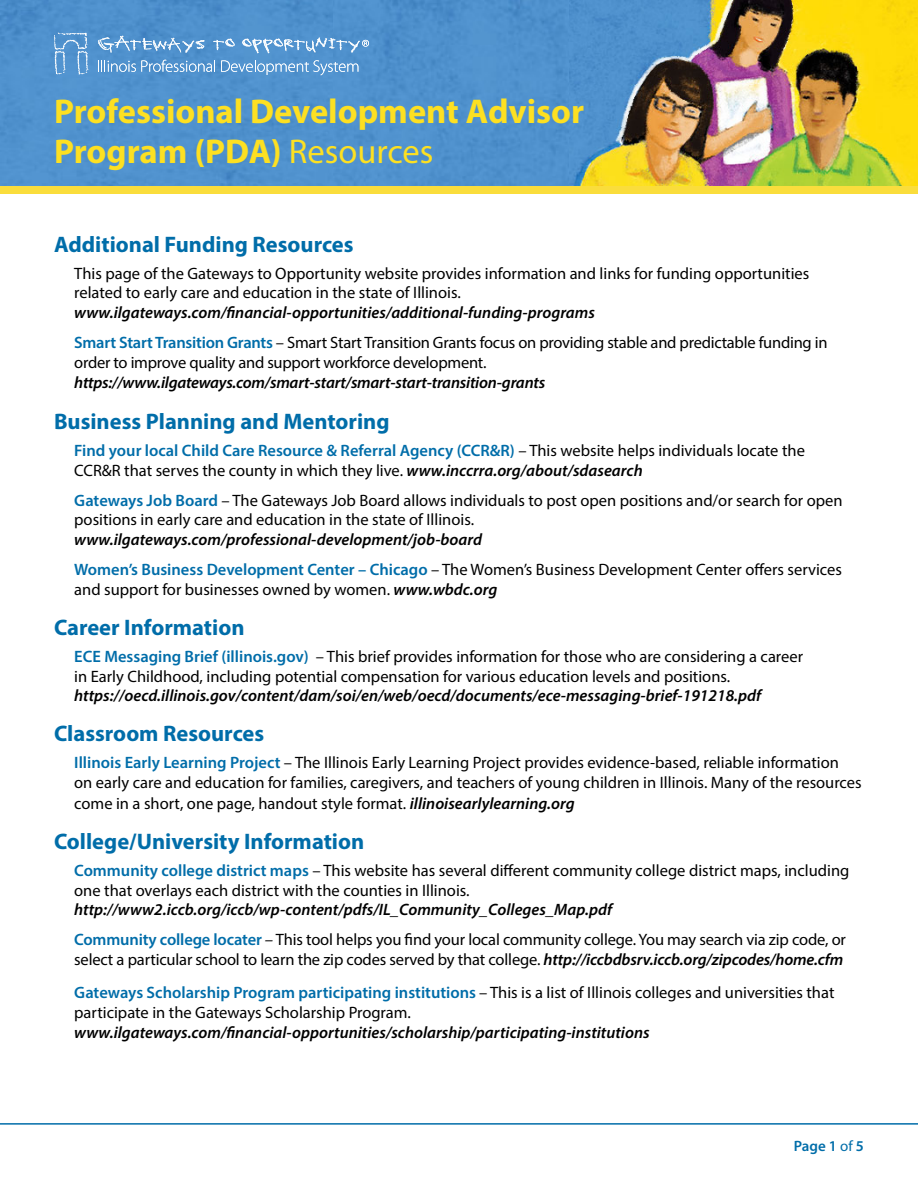
<style>
.page{position:relative;width:918px;height:1188px;background:#fff}
.page>*{position:absolute;margin:0;border:0;box-sizing:border-box;transform-origin:0 0}
.t1{font:700 34.5px/40.5px "Myriad Pro";color:#fde022}
.t2{font:700 22.5px "Myriad Pro";color:#006da9}
.t3{font:16.5px/19.8px "Myriad Pro";color:#000}
.t4{font:italic 600 16.5px/29.8px "Myriad Pro";color:#000}
.t5{font:italic 600 16.5px "Myriad Pro";color:#000101}
.t6{font:600 15px "Myriad Pro";color:#006da9}
.s1{font-weight:400}
.s2{font-weight:600;font-style:italic}
.s3{font-weight:600;color:#006da9}
.s4{font-style:normal;color:#006da9}
.s5{font-weight:400;font-style:normal}
</style>
<div class="page">
<div style="left:0;top:0;width:333px;height:186px;background:#5092ce"></div>
<img style="left:569px;top:0;width:349px;height:186px">
<div style="left:333px;top:0;width:236px;height:186px;background:#4f91cd"></div>
<div style="left:0;top:186px;width:918px;height:8px;background:#fadd3c"></div>
<hr style="left:0;top:1123px;width:918px;height:2px;background:#006da9">
<svg style="left:98px;top:60px;width:117px;height:12px"></svg>
<svg style="left:221px;top:60px;width:137px;height:15px;background:#72a7d7"></svg>
<svg style="left:54px;top:33px;width:35px;height:42px"></svg>
<svg style="left:213px;top:39px;width:22px;height:12px"></svg>
<svg style="left:98px;top:36px;width:106px;height:17px;background:#72a6d6"></svg>
<svg style="left:242px;top:38px;width:127px;height:15px;background:#79abd9"></svg>
<h1 class="t1" style="left:54px;top:90px;width:532px">Professional Development Advisor<br>Program (PDA) <span class="s1">Resources</span></h1>
<h2 class="t2" style="left:54px;top:230px;width:301px">Additional Funding Resources</h2>
<p class="t3" style="left:74px;top:263px;width:737px">This page of the Gateways to Opportunity website provides information and links for funding opportunities related to early care and education in the state of Illinois.</p>
<p class="t3" style="left:74px;top:298px;width:755px;line-height:29.8px"><span class="s2">www.ilgateways.com/financial-opportunities/additional-funding-programs<br></span><span class="s3">Smart Start Transition Grants</span> – Smart Start Transition Grants focus on providing stable and predictable funding in</p>
<p class="t3" style="left:74px;top:352px;width:414px">order to improve quality and support workforce development.</p>
<p class="t4" style="left:74px;top:367px;width:473px">https://www.ilgateways.com/smart-start/smart-start-transition-grants</p>
<h2 class="t2" style="left:54px;top:407px;width:337px">Business Planning and Mentoring</h2>
<p class="t3" style="left:74px;top:440px;width:732px"><span class="s3">Find your local Child Care Resource &amp; Referral Agency (CCR&amp;R)</span> – This website helps individuals locate the<br>CCR&amp;R that serves the county in which they live. <span class="s2">www.inccrra.org/about/sdasearch</span></p>
<p class="t3" style="left:74px;top:490px;width:770px"><span class="s3">Gateways Job Board</span> – The Gateways Job Board allows individuals to post open positions and/or search for open positions in early care and education in the state of Illinois.</p>
<p class="t4" style="left:74px;top:524px;width:769px">www.ilgateways.com/professional-development/job-board<br><span class="s4">Women’s Business Development Center – Chicago</span> <span class="s5">– The Women’s Business Development Center offers services</span></p>
<p class="t3" style="left:74px;top:579px;width:425px">and support for businesses owned by women. <span class="s2">www.wbdc.org</span></p>
<h2 class="t2" style="left:54px;top:613px;width:192px">Career Information</h2>
<p class="t3" style="left:74px;top:646px;width:730px"><span class="s3">ECE Messaging Brief (illinois.gov)</span> – This brief provides information for those who are considering a career in Early Childhood, including potential compensation for various education levels and positions.</p>
<p class="t5" style="left:74px;top:685px;width:689px">https://oecd.illinois.gov/content/dam/soi/en/web/oecd/documents/ece-messaging-brief-191218.pdf</p>
<h2 class="t2" style="left:54px;top:719px;width:212px">Classroom Resources</h2>
<p class="t3" style="left:74px;top:752px;width:789px"><span class="s3">Illinois Early Learning Project</span> – The Illinois Early Learning Project provides evidence-based, reliable information<br>on early care and education for families, caregivers, and teachers of young children in Illinois. Many of the resources</p>
<p class="t3" style="left:74px;top:794px;width:502px">come in a short, one page, handout style format. <span class="s2">illinoisearlylearning.org</span></p>
<h2 class="t2" style="left:54px;top:827px;width:312px">College/University Information</h2>
<p class="t3" style="left:74px;top:860px;width:777px"><span class="s3">Community college district maps</span> – This website has several different community college district maps, including one that overlays each district with the counties in Illinois.</p>
<p class="t4" style="left:74px;top:895px;width:773px">http://www2.iccb.org/iccb/wp-content/pdfs/IL_Community_Colleges_Map.pdf<br><span class="s4">Community college locater</span> <span class="s1">–</span> <span class="s5">This tool helps you find your local community college. You may search via zip code, or</span></p>
<p class="t3" style="left:74px;top:943px;width:771px;line-height:33.3px">select a particular school to learn the zip codes served by that college. <span class="s2">http://iccbdbsrv.iccb.org/zipcodes/home.cfm<br></span><span class="s3">Gateways Scholarship Program participating institutions</span> – This is a list of Illinois colleges and universities that</p>
<p class="t3" style="left:74px;top:1002px;width:338px">participate in the Gateways Scholarship Program.</p>
<p class="t4" style="left:74px;top:1017px;width:577px">www.ilgateways.com/financial-opportunities/scholarship/participating-institutions</p>
<p class="t6" style="left:794px;top:1136px;width:72px">Page 1 <span class="s1">of</span> 5</p>
</div>
